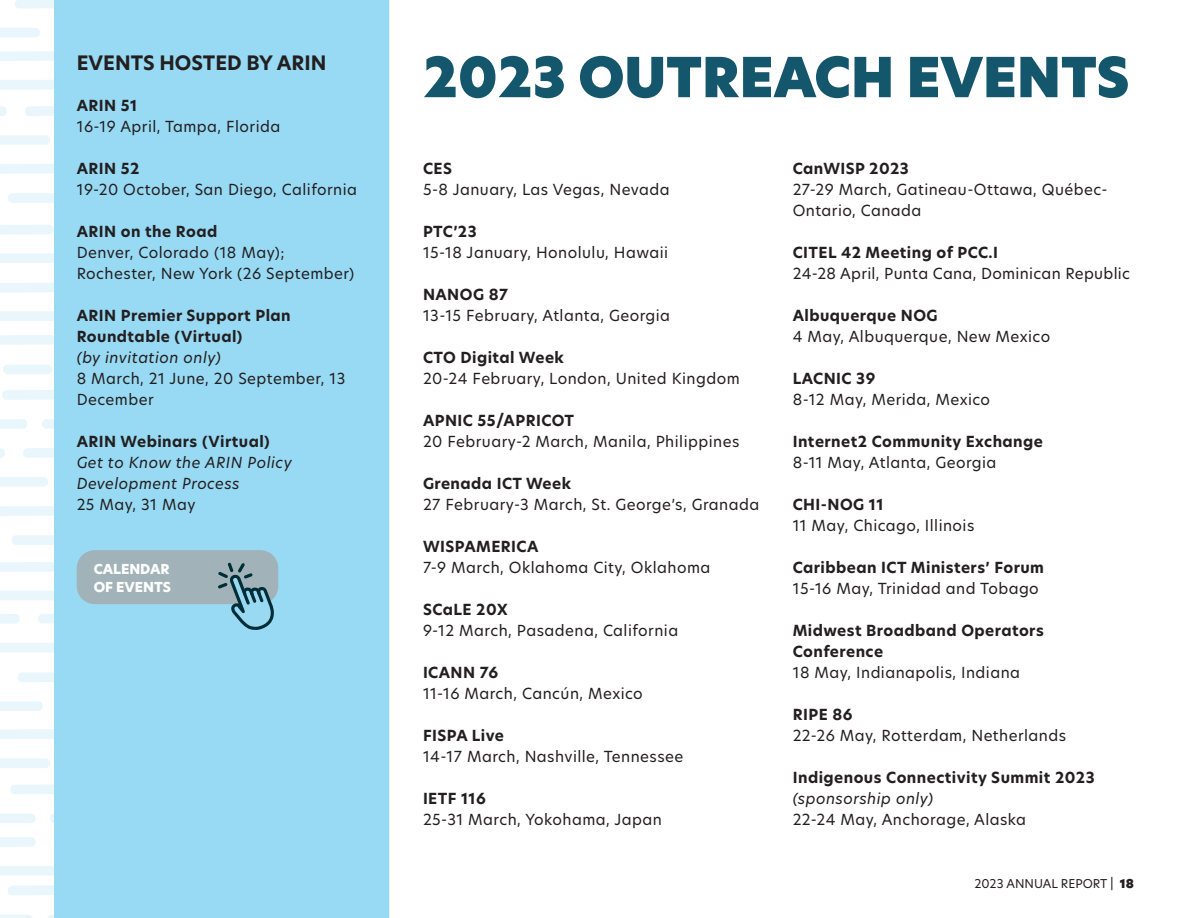
<style>
.page{position:relative;width:1188px;height:918px;background:#fff}
.page>*{position:absolute;margin:0;border:0;box-sizing:border-box;transform-origin:0 0}
.t1{font:54px "New Hero Super";color:#14566b}
.info_boxes{font:700 19.5px "New Hero";color:#231f20}
.t2{font:15px/21px "New Hero";letter-spacing:.03em;color:#231f20}
.t3{font:700 15px/21px "New Hero";letter-spacing:.03em;color:#231f20}
.t4{font:italic 15px/21px "New Hero";letter-spacing:.03em;color:#231f20}
.info_boxes-2{font:800 13.5px "New Hero";color:#fff}
.t5{font:12px "New Hero";color:#231f20}
.s1{font-weight:400;font-style:italic}
.s2{font-family:"New Hero Super"}
</style>
<div class="page">
<svg style="left:0;top:28px;width:40px;height:9px"></svg>
<svg style="left:15px;top:0;width:39px;height:9px"></svg>
<svg style="left:0;top:80px;width:54px;height:9px"></svg>
<svg style="left:0;top:51px;width:54px;height:10px"></svg>
<svg style="left:0;top:135px;width:50px;height:10px"></svg>
<svg style="left:0;top:106px;width:7px;height:10px"></svg>
<svg style="left:25px;top:106px;width:29px;height:10px"></svg>
<svg style="left:8px;top:193px;width:46px;height:10px"></svg>
<svg style="left:0;top:164px;width:54px;height:10px"></svg>
<svg style="left:0;top:253px;width:54px;height:10px"></svg>
<svg style="left:0;top:225px;width:54px;height:10px"></svg>
<svg style="left:0;top:311px;width:54px;height:10px"></svg>
<svg style="left:0;top:283px;width:54px;height:10px"></svg>
<svg style="left:3px;top:365px;width:49px;height:9px"></svg>
<svg style="left:0;top:335px;width:54px;height:10px"></svg>
<svg style="left:0;top:419px;width:27px;height:10px"></svg>
<svg style="left:42px;top:419px;width:12px;height:10px"></svg>
<svg style="left:2px;top:390px;width:52px;height:10px"></svg>
<svg style="left:0;top:477px;width:48px;height:10px"></svg>
<svg style="left:0;top:448px;width:5px;height:10px"></svg>
<svg style="left:23px;top:448px;width:31px;height:10px"></svg>
<svg style="left:12px;top:535px;width:42px;height:10px"></svg>
<svg style="left:0;top:506px;width:54px;height:10px"></svg>
<svg style="left:0;top:643px;width:54px;height:9px"></svg>
<svg style="left:0;top:701px;width:43px;height:10px"></svg>
<svg style="left:18px;top:672px;width:36px;height:10px"></svg>
<svg style="left:0;top:759px;width:50px;height:9px"></svg>
<svg style="left:0;top:729px;width:54px;height:10px"></svg>
<svg style="left:0;top:814px;width:35px;height:9px"></svg>
<svg style="left:50px;top:814px;width:4px;height:9px"></svg>
<svg style="left:10px;top:784px;width:44px;height:10px"></svg>
<svg style="left:0;top:866px;width:54px;height:9px"></svg>
<svg style="left:0;top:837px;width:36px;height:10px"></svg>
<svg style="left:0;top:915px;width:32px;height:3px"></svg>
<svg style="left:48px;top:915px;width:6px;height:3px"></svg>
<svg style="left:8px;top:885px;width:46px;height:10px"></svg>
<div style="left:54px;top:0;width:335px;height:918px;background:#98daf4"></div>
<div style="left:77px;top:550px;width:201px;height:54px;background:#a1b3b8;border-radius:18px"></div>
<svg style="left:0;top:561px;width:274px;height:70px"></svg>
<p class="info_boxes" style="left:77px;top:49px;width:251px">EVENTS HOSTED BY ARIN</p>
<p class="t3" style="left:77px;top:95px;width:62px">ARIN 51</p>
<p class="t2" style="left:77px;top:116px;width:205px">16-19 April, Tampa, Florida</p>
<p class="t3" style="left:77px;top:158px;width:64px">ARIN 52</p>
<p class="t2" style="left:77px;top:179px;width:282px">19-20 October, San Diego, California</p>
<p class="t3" style="left:77px;top:221px;width:142px">ARIN on the Road</p>
<p class="t2" style="left:77px;top:242px;width:279px">Denver, Colorado (18 May);<br>Rochester, New York (26 September)</p>
<p class="t3" style="left:77px;top:305px;width:216px">ARIN Premier Support Plan<br>Roundtable (Virtual)</p>
<p class="t4" style="left:77px;top:347px;width:146px">(by invitation only)</p>
<p class="t2" style="left:77px;top:368px;width:270px">8 March, 21 June, 20 September, 13<br>December</p>
<p class="t3" style="left:77px;top:431px;width:195px">ARIN Webinars (Virtual)</p>
<p class="t4" style="left:77px;top:452px;width:217px">Get to Know the ARIN Policy<br>Development Process</p>
<p class="t2" style="left:77px;top:494px;width:120px">25 May, 31 May</p>
<p class="info_boxes-2" style="left:94px;top:559px;width:77px">CALENDAR</p>
<p class="info_boxes-2" style="left:94px;top:577px;width:79px">OF EVENTS</p>
<p class="t1" style="left:423px;top:40px;width:708px">2023 OUTREACH EVENTS</p>
<p class="t3" style="left:423px;top:158px;width:30px">CES</p>
<p class="t2" style="left:423px;top:179px;width:248px">5-8 January, Las Vegas, Nevada</p>
<p class="t3" style="left:423px;top:221px;width:55px">PTC’23</p>
<p class="t2" style="left:423px;top:242px;width:247px">15-18 January, Honolulu, Hawaii</p>
<p class="t3" style="left:423px;top:284px;width:87px">NANOG 87</p>
<p class="t2" style="left:423px;top:305px;width:249px">13-15 February, Atlanta, Georgia</p>
<p class="t3" style="left:423px;top:347px;width:143px">CTO Digital Week</p>
<p class="t2" style="left:423px;top:368px;width:318px">20-24 February, London, United Kingdom</p>
<p class="t3" style="left:423px;top:410px;width:153px">APNIC 55/APRICOT</p>
<p class="t2" style="left:423px;top:431px;width:318px">20 February-2 March, Manila, Philippines</p>
<p class="t3" style="left:423px;top:473px;width:150px">Grenada ICT Week</p>
<p class="t2" style="left:423px;top:494px;width:338px">27 February-3 March, St. George’s, Granada</p>
<p class="t3" style="left:423px;top:536px;width:117px">WISPAMERICA</p>
<p class="t2" style="left:423px;top:557px;width:289px">7-9 March, Oklahoma City, Oklahoma</p>
<p class="t3" style="left:423px;top:599px;width:86px">SCaLE 20X</p>
<p class="t2" style="left:423px;top:620px;width:257px">9-12 March, Pasadena, California</p>
<p class="t3" style="left:423px;top:662px;width:77px">ICANN 76</p>
<p class="t2" style="left:423px;top:683px;width:221px">11-16 March, Cancún, Mexico</p>
<p class="t3" style="left:423px;top:725px;width:83px">FISPA Live</p>
<p class="t2" style="left:423px;top:746px;width:262px">14-17 March, Nashville, Tennessee</p>
<p class="t3" style="left:423px;top:788px;width:64px">IETF 116</p>
<p class="t2" style="left:423px;top:809px;width:240px">25-31 March, Yokohama, Japan</p>
<p class="t3" style="left:793px;top:158px;width:118px">CanWISP 2023</p>
<p class="t2" style="left:793px;top:179px;width:316px">27-29 March, Gatineau-Ottawa, Québec-<br>Ontario, Canada</p>
<p class="t3" style="left:793px;top:242px;width:207px">CITEL 42 Meeting of PCC.I</p>
<p class="t2" style="left:793px;top:263px;width:339px">24-28 April, Punta Cana, Dominican Republic</p>
<p class="t3" style="left:793px;top:305px;width:146px">Albuquerque NOG</p>
<p class="t2" style="left:793px;top:326px;width:259px">4 May, Albuquerque, New Mexico</p>
<p class="t3" style="left:793px;top:368px;width:84px">LACNIC 39</p>
<p class="t2" style="left:793px;top:389px;width:199px">8-12 May, Merida, Mexico</p>
<p class="t3" style="left:793px;top:431px;width:252px">Internet2 Community Exchange</p>
<p class="t2" style="left:793px;top:452px;width:205px">8-11 May, Atlanta, Georgia</p>
<p class="t3" style="left:793px;top:494px;width:92px">CHI-NOG 11</p>
<p class="t2" style="left:793px;top:515px;width:183px">11 May, Chicago, Illinois</p>
<p class="t3" style="left:793px;top:557px;width:253px">Caribbean ICT Ministers’ Forum</p>
<p class="t2" style="left:793px;top:578px;width:248px">15-16 May, Trinidad and Tobago</p>
<p class="t3" style="left:793px;top:620px;width:253px">Midwest Broadband Operators<br>Conference</p>
<p class="t2" style="left:793px;top:662px;width:229px">18 May, Indianapolis, Indiana</p>
<p class="t3" style="left:793px;top:704px;width:61px">RIPE 86</p>
<p class="t2" style="left:793px;top:725px;width:275px">22-26 May, Rotterdam, Netherlands</p>
<p class="t3" style="left:793px;top:767px;width:303px">Indigenous Connectivity Summit 2023 <span class="s1">(sponsorship only)</span></p>
<p class="t2" style="left:793px;top:809px;width:235px">22-24 May, Anchorage, Alaska</p>
<p class="t5" style="left:974px;top:875px;width:161px">2023 ANNUAL REPORT | <span class="s2">18</span></p>
</div>
